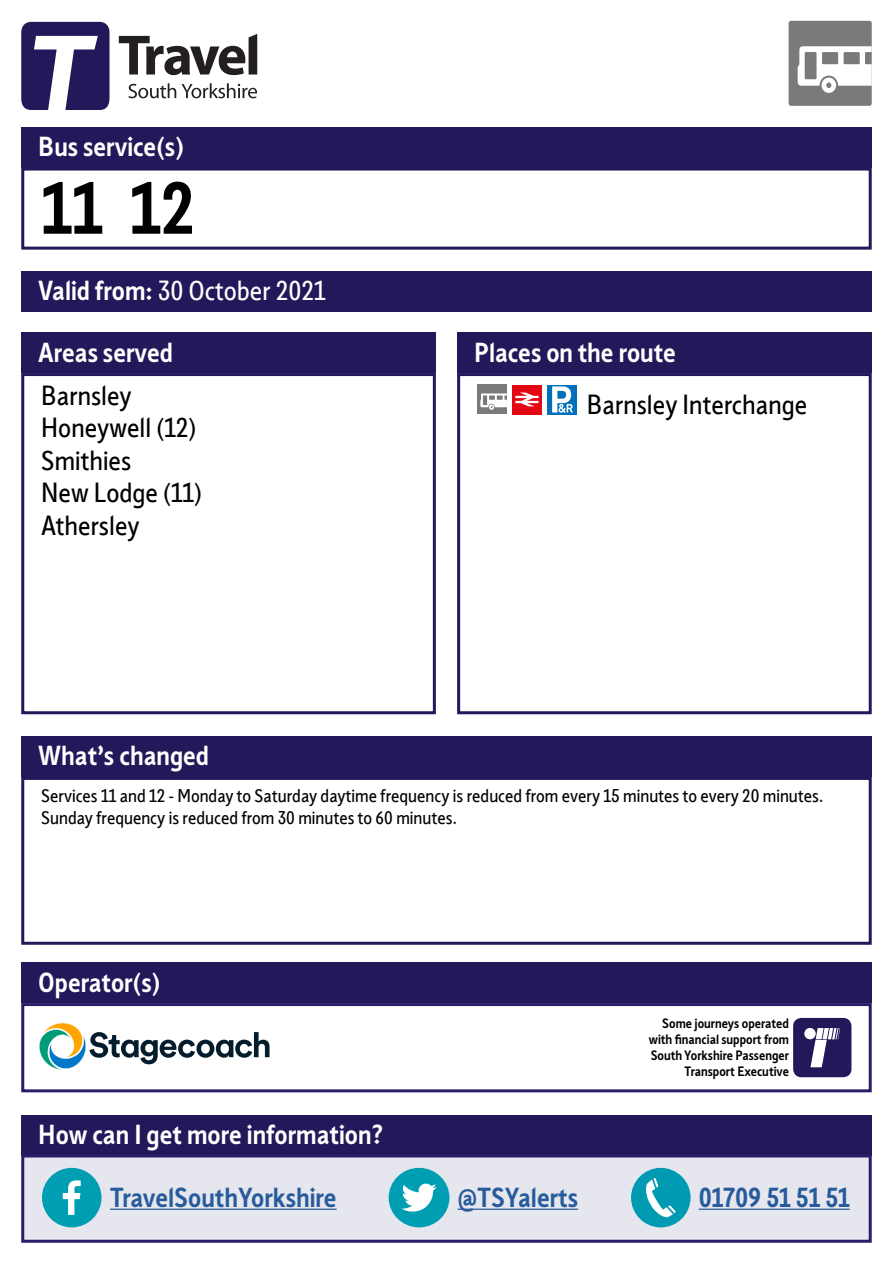
<style>
.page{position:relative;width:893px;height:1263px;background:#fff}
.page>*{position:absolute;margin:0;border:0;box-sizing:border-box;transform-origin:0 0}
.t1{font:700 72px "Sheffield Sans 2";color:#000}
.t2{font:700 27px "Sheffield Sans 2";color:#fff}
.t3{font:27px/32.4px "Sheffield Sans Karto";color:#000}
.t4{font:700 27px "Sheffield Sans 2";color:#275b9b}
.t5{font:27px "Sheffield Sans Karto";color:#fff}
.t6{font:18px/21.6px "Sheffield Sans Karto";color:#000}
.t7{font:700 13.35px/16px "Sheffield Sans 2";color:#000;text-align:right}
.s1{font-family:"Sheffield Sans 2";font-weight:700}
</style>
<div class="page">
<div style="left:21px;top:271px;width:851px;height:40px;background:#211959"></div>
<div style="left:21px;top:127px;width:851px;height:41px;background:#211959"></div>
<div style="left:21px;top:168px;width:851px;height:82px;border:3px solid #211959"></div>
<div style="left:21px;top:736px;width:851px;height:41px;background:#211959"></div>
<div style="left:21px;top:777px;width:851px;height:168px;border:3px solid #211959"></div>
<div style="left:21px;top:333px;width:415px;height:40px;background:#211959"></div>
<div style="left:21px;top:373px;width:415px;height:341px;border:3px solid #211959"></div>
<div style="left:457px;top:333px;width:415px;height:40px;background:#211959"></div>
<div style="left:477px;top:385px;width:30px;height:29px;background:#7a7b78"></div>
<svg style="left:480px;top:393px;width:27px;height:17px"></svg>
<div style="left:512px;top:385px;width:30px;height:29px;background:#e30613"></div>
<svg style="left:515px;top:392px;width:23px;height:14px"></svg>
<div style="left:547px;top:385px;width:30px;height:29px;background:#0070ba"></div>
<svg style="left:552px;top:386px;width:21px;height:27px"></svg>
<div style="left:457px;top:373px;width:415px;height:341px;border:3px solid #211959"></div>
<div style="left:21px;top:962px;width:851px;height:41px;background:#211959"></div>
<div style="left:21px;top:1003px;width:851px;height:89px;border:3px solid #281e69"></div>
<div style="left:793px;top:1018px;width:58px;height:59px;background:#211959;border-radius:8px"></div>
<div style="left:804px;top:1028px;width:12px;height:11px;background:#fff;border-radius:50%"></div>
<svg style="left:810px;top:1028px;width:30px;height:39px"></svg>
<div style="left:789px;top:21px;width:83px;height:85px;background:#7a7b78;border-radius:3px"></div>
<svg style="left:798px;top:46px;width:74px;height:47px"></svg>
<svg style="left:128px;top:83px;width:48px;height:15px"></svg>
<svg style="left:182px;top:83px;width:75px;height:15px"></svg>
<svg style="left:119px;top:34px;width:138px;height:41px"></svg>
<svg style="left:21px;top:22px;width:88px;height:88px"></svg>
<div style="left:21px;top:1115px;width:851px;height:40px;background:#211959"></div>
<div style="left:21px;top:1154px;width:851px;height:89px;background:#e6e7ee;border:3px solid #281e69"></div>
<hr style="left:110px;top:1208px;width:227px;height:2px;background:#275b9b">
<hr style="left:458px;top:1208px;width:120px;height:2px;background:#275b9b">
<hr style="left:699px;top:1208px;width:151px;height:2px;background:#275b9b">
<div style="left:42px;top:1168px;width:60px;height:59px;background:#009eb3;border-radius:50%"></div>
<svg style="left:63px;top:1180px;width:18px;height:35px"></svg>
<div style="left:389px;top:1168px;width:60px;height:59px;background:#009eb3;border-radius:50%"></div>
<svg style="left:401px;top:1183px;width:36px;height:28px"></svg>
<div style="left:631px;top:1168px;width:60px;height:59px;background:#009ab3;border-radius:50%"></div>
<svg style="left:646px;top:1178px;width:30px;height:39px"></svg>
<svg style="left:39px;top:1023px;width:231px;height:47px"></svg>
<h2 class="t2" style="left:38px;top:128px;width:147px">Bus service(s)</h2>
<h1 class="t1" style="left:41px;top:160px;width:155px">11 12</h1>
<h2 class="t5" style="left:38px;top:275px;width:289px"><span class="s1">Valid from:</span> 30 October 2021</h2>
<h2 class="t2" style="left:38px;top:334px;width:136px">Areas served</h2>
<h2 class="t3" style="left:41px;top:380px;width:162px">Barnsley<br>Honeywell (12)<br>Smithies<br>New Lodge (11)<br>Athersley</h2>
<h2 class="t2" style="left:474px;top:334px;width:203px">Places on the route</h2>
<h2 class="t3" style="left:587px;top:389px;width:222px">Barnsley Interchange</h2>
<h2 class="t2" style="left:38px;top:738px;width:172px">What’s changed</h2>
<p class="t6" style="left:41px;top:785px;width:784px">Services 11 and 12 - Monday to Saturday daytime frequency is reduced from every 15 minutes to every 20 minutes.<br>Sunday frequency is reduced from 30 minutes to 60 minutes.</p>
<h2 class="t2" style="left:38px;top:964px;width:124px">Operator(s)</h2>
<p class="t7" style="left:649px;top:1015px;width:142px">Some journeys operated with financial support from<br>South Yorkshire Passenger<br>Transport Executive</p>
<h2 class="t2" style="left:38px;top:1116px;width:347px">How can I get more information?</h2>
<h2 class="t4" style="left:110px;top:1179px;width:228px">TravelSouthYorkshire</h2>
<h2 class="t4" style="left:458px;top:1179px;width:122px">@TSYalerts</h2>
<h2 class="t4" style="left:699px;top:1179px;width:153px">01709 51 51 51</h2>
</div>
